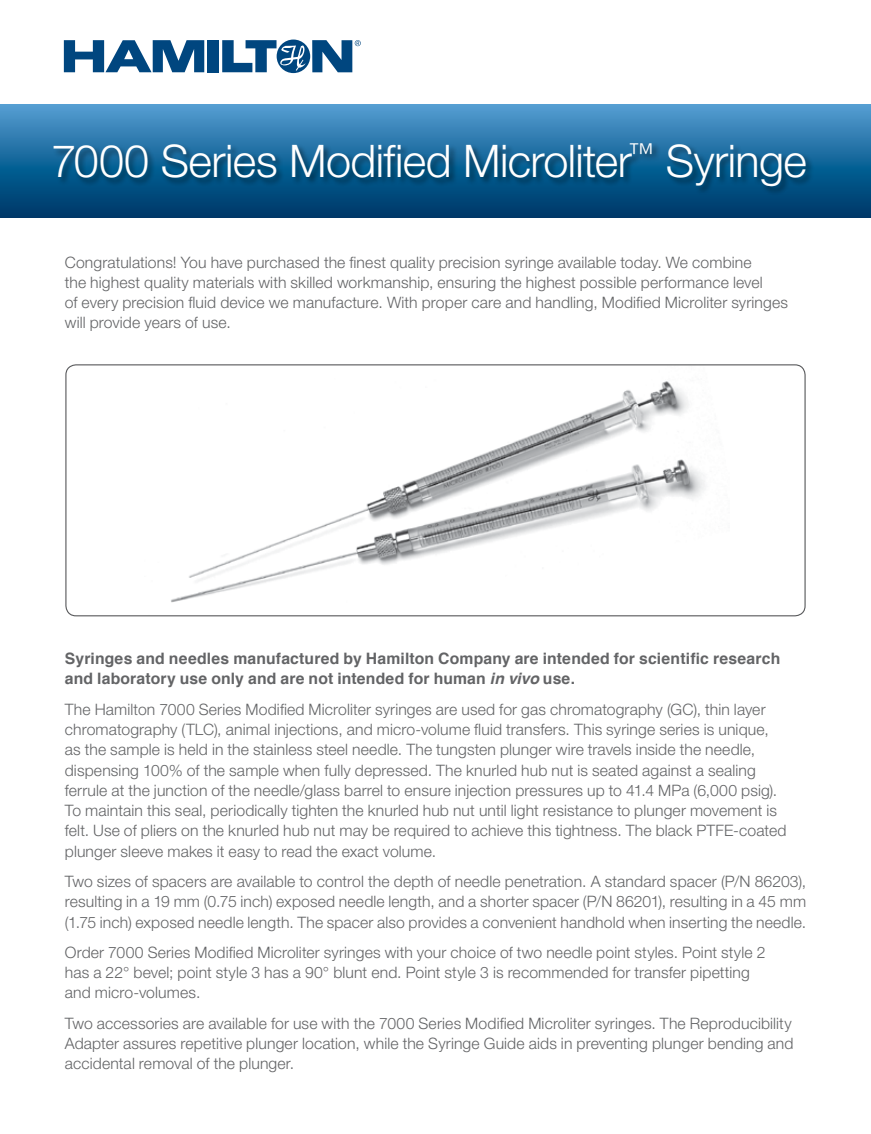
<style>
.page{position:relative;width:871px;height:1134px;background:#fff}
.page>*{position:absolute;margin:0;border:0;box-sizing:border-box;transform-origin:0 0}
.t1{font:300 45px "Helvetica Neue LT Pro";letter-spacing:-.015em;color:#fff}
.t2{font:300 15.75px/20.2px "Helvetica Neue LT Pro";letter-spacing:.01em;color:#636466}
.t3{font:700 15.75px/20.2px "Helvetica";letter-spacing:.01em;color:#636466}
.s1{font-style:italic}
</style>
<div class="page">
<svg style="left:0;top:105px;width:871px;height:113px;background:#256da0"></svg>
<div style="left:208px;top:40px;width:11px;height:32px;background:#00467f"></div>
<svg style="left:64px;top:40px;width:140px;height:32px"></svg>
<svg style="left:222px;top:40px;width:139px;height:33px"></svg>
<div style="left:52px;top:141px;width:762px;height:55px;background:#000;opacity:.46"></div>
<img style="left:171px;top:381px;width:534px;height:222px">
<div style="left:65px;top:364px;width:740px;height:252px;border:1px solid #58595b;border-radius:10px"></div>
<h1 class="t1" style="left:51px;top:134px;width:757px">7000 Series Modified Microliter<sup>™</sup> Syringe</h1>
<p class="t2" style="left:65px;top:252px;width:725px">Congratulations! You have purchased the finest quality precision syringe available today. We combine<br>the highest quality materials with skilled workmanship, ensuring the highest possible performance level<br>of every precision fluid device we manufacture. With proper care and handling, Modified Microliter syringes will provide years of use.</p>
<p class="t3" style="left:65px;top:649px;width:717px">Syringes and needles manufactured by Hamilton Company are intended for scientific research and laboratory use only and are not intended for human <span class="s1">in vivo</span> use.</p>
<p class="t2" style="left:65px;top:699px;width:723px">The Hamilton 7000 Series Modified Microliter syringes are used for gas chromatography (GC), thin layer chromatography (TLC), animal injections, and micro-volume fluid transfers. This syringe series is unique, as the sample is held in the stainless steel needle. The tungsten plunger wire travels inside the needle, dispensing 100% of the sample when fully depressed. The knurled hub nut is seated against a sealing ferrule at the junction of the needle/glass barrel to ensure injection pressures up to 41.4 MPa (6,000 psig).<br>To maintain this seal, periodically tighten the knurled hub nut until light resistance to plunger movement is felt. Use of pliers on the knurled hub nut may be required to achieve this tightness. The black PTFE-coated plunger sleeve makes it easy to read the exact volume.</p>
<p class="t2" style="left:65px;top:871px;width:743px;text-align:justify">Two sizes of spacers are available to control the depth of needle penetration. A standard spacer (P/N 86203), resulting in a 19 mm (0.75 inch) exposed needle length, and a shorter spacer (P/N 86201), resulting in a 45 mm (1.75 inch) exposed needle length. The spacer also provides a convenient handhold when inserting the needle.</p>
<p class="t2" style="left:65px;top:942px;width:702px">Order 7000 Series Modified Microliter syringes with your choice of two needle point styles. Point style 2 has a 22° bevel; point style 3 has a 90° blunt end. Point style 3 is recommended for transfer pipetting and micro-volumes.</p>
<p class="t2" style="left:65px;top:1013px;width:730px">Two accessories are available for use with the 7000 Series Modified Microliter syringes. The Reproducibility<br>Adapter assures repetitive plunger location, while the Syringe Guide aids in preventing plunger bending and accidental removal of the plunger.</p>
</div>
